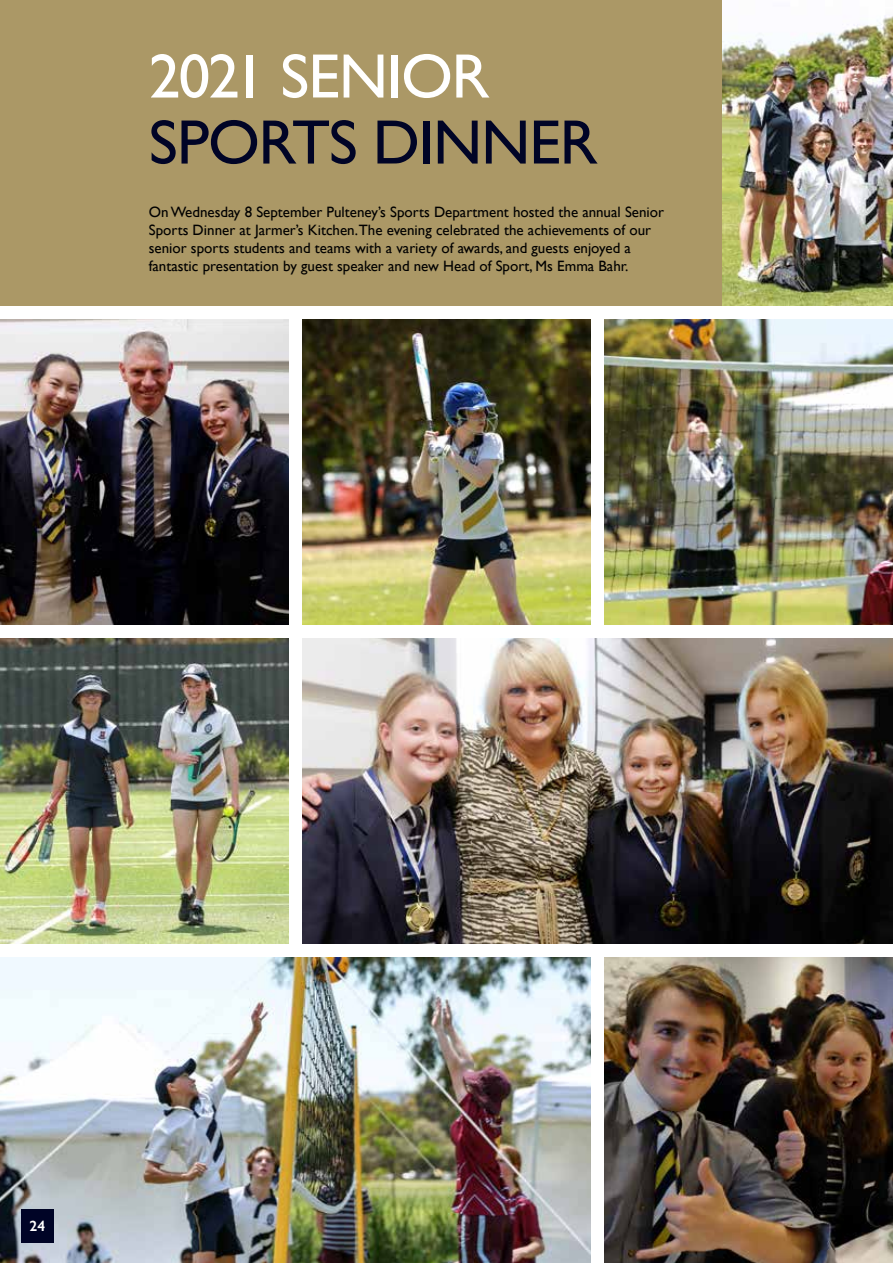
<style>
.page{position:relative;width:893px;height:1263px;background:#fff}
.page>*{position:absolute;margin:0;border:0;box-sizing:border-box;transform-origin:0 0}
.t1{font:63px "Gill Sans";letter-spacing:-.02em;color:#000426}
.t2{font:63px "Gill Sans";letter-spacing:-.025em;color:#fff}
.t3{font:15px/18px "Gill Sans";color:#000}
.t4{font:600 15px "Gill Sans";color:#fff}
</style>
<div class="page">
<div style="left:0;top:0;width:893px;height:306px;background:#ab9866"></div>
<img style="left:723px;top:0;width:170px;height:306px">
<img style="left:604px;top:957px;width:289px;height:306px">
<img style="left:0;top:638px;width:289px;height:306px">
<img style="left:0;top:319px;width:289px;height:306px">
<img style="left:302px;top:638px;width:591px;height:306px">
<img style="left:0;top:957px;width:591px;height:306px">
<img style="left:302px;top:319px;width:289px;height:306px">
<img style="left:604px;top:319px;width:289px;height:306px">
<div style="left:21px;top:1209px;width:33px;height:34px;background:#000426"></div>
<h1 class="t2" style="left:149px;top:39px;width:342px">2021 SENIOR</h1>
<h1 class="t1" style="left:149px;top:105px;width:450px">SPORTS DINNER</h1>
<p class="t3" style="left:149px;top:202px;width:517px">On Wednesday 8 September Pulteney’s Sports Department hosted the annual Senior Sports Dinner at Jarmer’s Kitchen.The evening celebrated the achievements of our senior sports students and teams with a variety of awards, and guests enjoyed a fantastic presentation by guest speaker and new Head of Sport, Ms Emma Bahr.</p>
<p class="t4" style="left:30px;top:1217px;width:17px">24</p>
</div>
